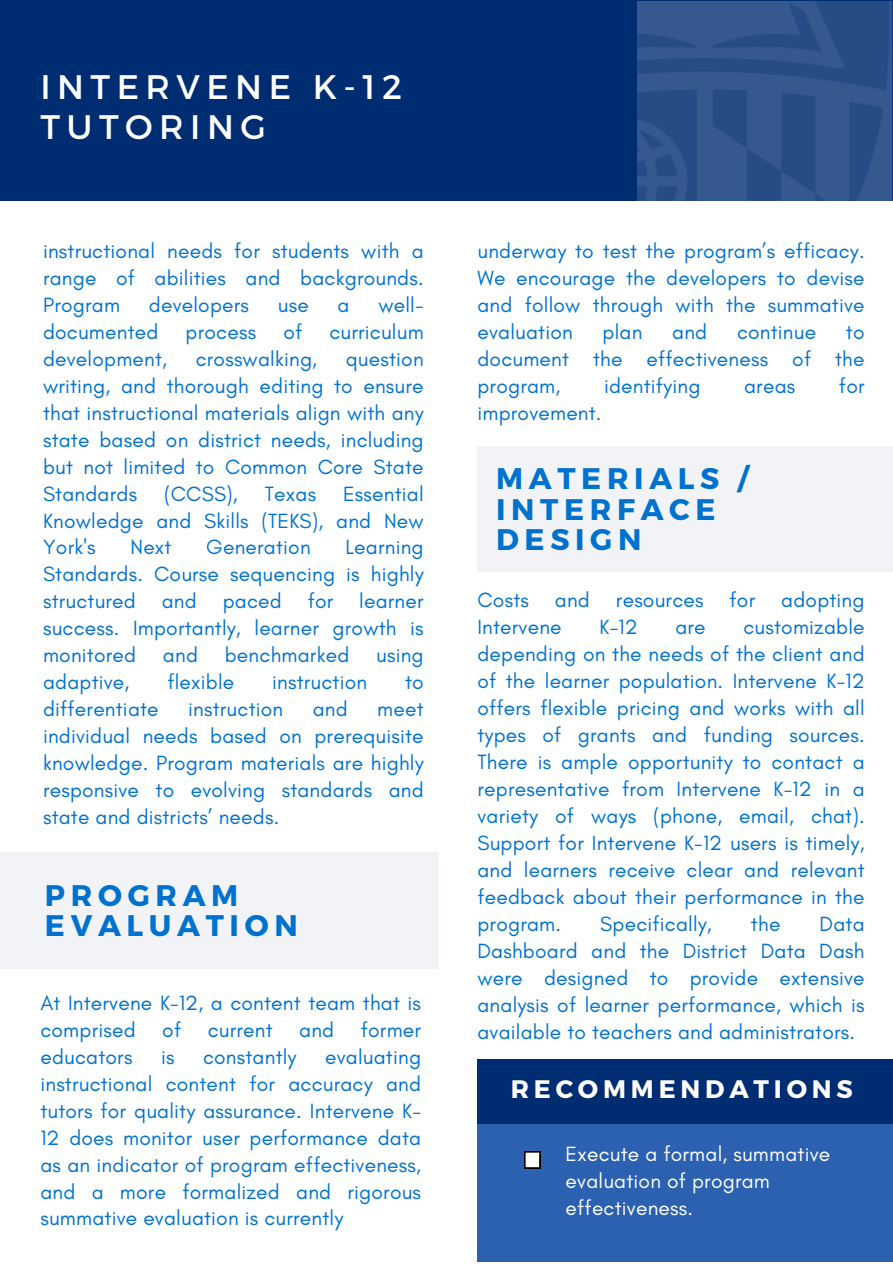
<style>
.page{position:relative;width:893px;height:1264px;background:#fff}
.page>*{position:absolute;margin:0;border:0;box-sizing:border-box;transform-origin:0 0}
.t1{font:34.05px/39.6px "Montserrat";letter-spacing:.19em;color:#fff}
.t2{font:700 29.7px/30.3px "Montserrat";letter-spacing:.19em;color:#0072ce}
.t3{font:700 25.2px "Montserrat";letter-spacing:.19em;color:#fff}
.t4{font:21px/27px "Glacial Indifference";letter-spacing:.01em;color:#0072ce;text-align:justify}
.t5{font:21px/27px "Glacial Indifference";letter-spacing:.01em;color:#fff}
</style>
<div class="page">
<div style="left:0;top:0;width:892px;height:1262px;background:#002d72"></div>
<img style="left:637px;top:1px;width:255px;height:200px">
<div style="left:0;top:201px;width:892px;height:1061px;background:#fff"></div>
<div style="left:0;top:852px;width:438px;height:116px;background:#f2f3f7"></div>
<div style="left:477px;top:446px;width:415px;height:125px;background:#f2f3f7"></div>
<div style="left:477px;top:1058px;width:415px;height:175px;background:#002d72"></div>
<div style="left:477px;top:1124px;width:415px;height:138px;background:#2c61b2"></div>
<svg style="left:524px;top:1151px;width:16px;height:17px"></svg>
<p class="t1" style="left:40px;top:66px;width:363px">INTERVENE K-12<br>TUTORING</p>
<p class="t4" style="left:43px;top:237px;width:382px">instructional needs for students with a range of abilities and backgrounds.<br>Program</p>
<p class="t4" style="left:149px;top:291px;width:102px">developers</p>
<p class="t4" style="left:278px;top:291px;width:32px">use</p>
<p class="t4" style="left:337px;top:291px;width:13px">a</p>
<p class="t4" style="left:378px;top:291px;width:47px">well-</p>
<p class="t4" style="left:43px;top:318px;width:117px">documented</p>
<p class="t4" style="left:186px;top:318px;width:72px">process</p>
<p class="t4" style="left:283px;top:318px;width:20px">of</p>
<p class="t4" style="left:329px;top:318px;width:96px">curriculum</p>
<p class="t4" style="left:43px;top:345px;width:125px">development,</p>
<p class="t4" style="left:196px;top:345px;width:123px">crosswalking,</p>
<p class="t4" style="left:43px;top:345px;width:382px;text-indent:303px">question writing, and thorough editing to ensure that instructional materials align with any state based on district needs, including but not limited to Common Core State Standards</p>
<p class="t4" style="left:43px;top:479px;width:382px;text-indent:300px">Essential Knowledge and Skills (TEKS), and New York's</p>
<p class="t4" style="left:164px;top:479px;width:75px">(CCSS),</p>
<p class="t4" style="left:265px;top:479px;width:53px">Texas</p>
<p class="t4" style="left:130px;top:533px;width:42px">Next</p>
<p class="t4" style="left:206px;top:533px;width:106px">Generation</p>
<p class="t4" style="left:43px;top:533px;width:382px;text-indent:302px">Learning Standards. Course sequencing is highly structured and paced for learner success. Importantly, learner growth is monitored</p>
<p class="t4" style="left:163px;top:641px;width:37px">and</p>
<p class="t4" style="left:225px;top:641px;width:126px">benchmarked</p>
<p class="t4" style="left:376px;top:641px;width:49px">using</p>
<p class="t4" style="left:43px;top:668px;width:88px">adaptive,</p>
<p class="t4" style="left:167px;top:668px;width:68px">flexible</p>
<p class="t4" style="left:272px;top:668px;width:96px">instruction</p>
<p class="t4" style="left:405px;top:668px;width:20px">to</p>
<p class="t4" style="left:43px;top:695px;width:117px">differentiate</p>
<p class="t4" style="left:188px;top:695px;width:96px">instruction</p>
<p class="t4" style="left:313px;top:695px;width:37px">and</p>
<p class="t4" style="left:43px;top:695px;width:382px;text-indent:334px">meet individual needs based on prerequisite knowledge. Program materials are highly responsive to evolving standards and state and districts’ needs.</p>
<p class="t2" style="left:45px;top:878px;width:254px">PROGRAM<br>EVALUATION</p>
<p class="t4" style="left:40px;top:988px;width:382px">At Intervene K-12, a content team that is comprised</p>
<p class="t4" style="left:162px;top:1015px;width:20px">of</p>
<p class="t4" style="left:208px;top:1015px;width:66px">current</p>
<p class="t4" style="left:299px;top:1015px;width:37px">and</p>
<p class="t4" style="left:361px;top:1015px;width:62px">former</p>
<p class="t4" style="left:40px;top:1042px;width:382px;text-indent:285px">evaluating instructional content for accuracy and tutors for quality assurance. Intervene K-12 does monitor user performance data as an indicator of program effectiveness, and a more formalized and rigorous summative evaluation is currently</p>
<p class="t4" style="left:40px;top:1042px;width:93px">educators</p>
<p class="t4" style="left:161px;top:1042px;width:15px">is</p>
<p class="t4" style="left:203px;top:1042px;width:95px">constantly</p>
<p class="t4" style="left:477px;top:237px;width:388px">underway to test the program’s efficacy.<br>We encourage the developers to devise and follow through with the summative evaluation</p>
<p class="t4" style="left:602px;top:318px;width:41px">plan</p>
<p class="t4" style="left:672px;top:318px;width:37px">and</p>
<p class="t4" style="left:737px;top:318px;width:81px">continue</p>
<p class="t4" style="left:477px;top:318px;width:388px;text-indent:368px">to document the effectiveness of the program,</p>
<p class="t4" style="left:604px;top:372px;width:98px">identifying</p>
<p class="t4" style="left:744px;top:372px;width:53px">areas</p>
<p class="t4" style="left:838px;top:372px;width:27px">for</p>
<p class="t4" style="left:477px;top:398px;width:126px">improvement.</p>
<p class="t2" style="left:496px;top:462px;width:253px">MATERIALS /<br>INTERFACE<br>DESIGN</p>
<p class="t4" style="left:477px;top:586px;width:388px">Costs and resources for adopting<br>Intervene</p>
<p class="t4" style="left:477px;top:613px;width:388px;text-indent:266px">customizable depending on the needs of the client and of the learner population. Intervene K-12 offers flexible pricing and works with all types of grants and funding sources.<br>There is ample opportunity to contact a representative from Intervene K-12 in a variety of ways (phone, email, chat).<br>Support for Intervene K-12 users is timely, and learners receive clear and relevant feedback about their performance in the program.</p>
<p class="t4" style="left:599px;top:613px;width:40px">K-12</p>
<p class="t4" style="left:675px;top:613px;width:32px">are</p>
<p class="t4" style="left:600px;top:910px;width:113px">Specifically,</p>
<p class="t4" style="left:751px;top:910px;width:31px">the</p>
<p class="t4" style="left:477px;top:910px;width:388px;text-indent:342px">Data Dashboard and the District Data Dash were designed to provide extensive analysis of learner performance, which is available to teachers and administrators.</p>
<p class="t3" style="left:510px;top:1072px;width:343px">RECOMMENDATIONS</p>
<p class="t5" style="left:565px;top:1140px;width:266px">Execute a formal, summative evaluation of program effectiveness.</p>
</div>
